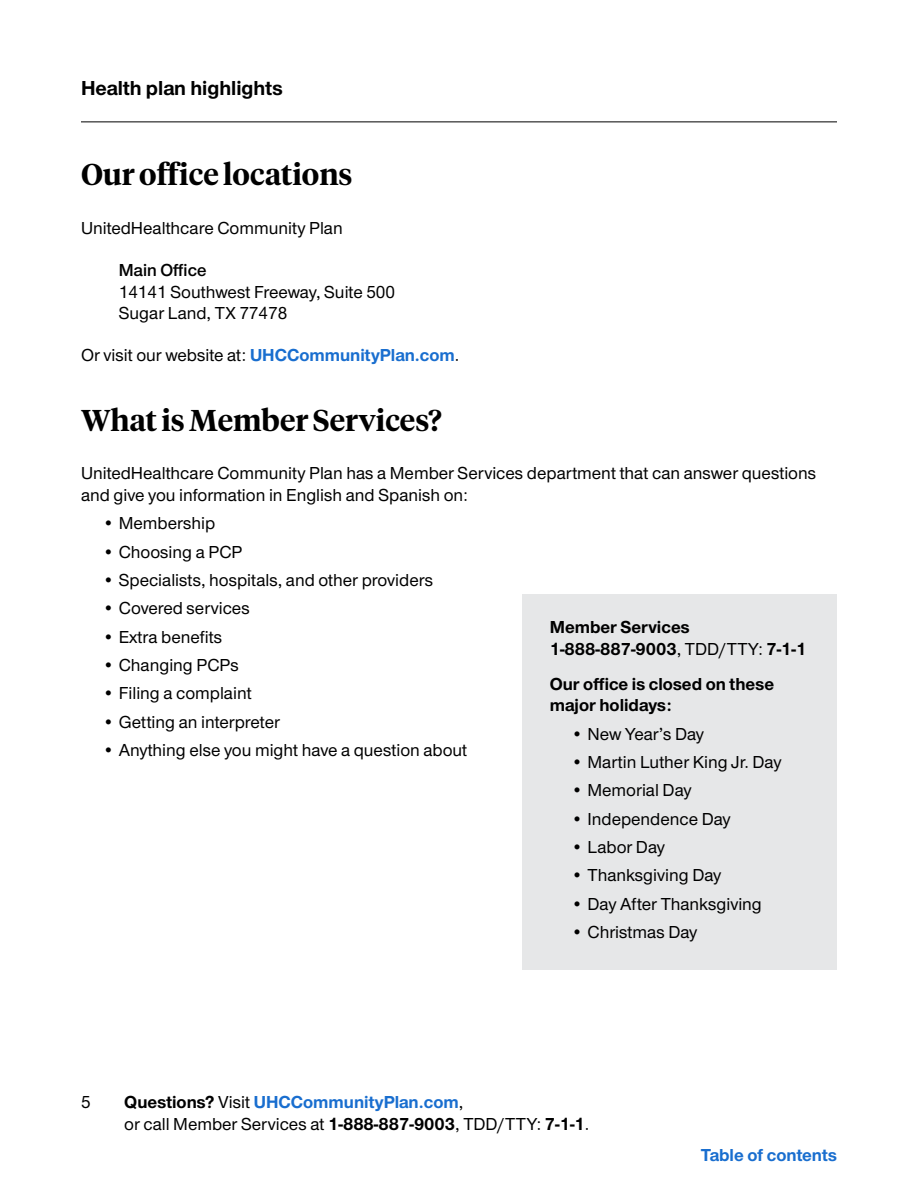
<style>
.page{position:relative;width:918px;height:1188px;background:#fff}
.page>*{position:absolute;margin:0;border:0;box-sizing:border-box;transform-origin:0 0}
.Head_2___20pt{font:600 30px "UHC Serif Headline";color:#000}
.t1{font:700 21px "UHC Sans";color:#000}
.Body_BEFORE_bullet{font:500 18px/21.6px "UHC Sans";color:#000}
.Head_4___12pt{font:700 18px/21.6px "UHC Sans";color:#000}
.Body___NO_bullets{font:500 18px/21.6px "UHC Sans";color:#000}
.Body_AFTER_bullet{font:500 18px "UHC Sans";color:#000}
.Body{font:500 18px "UHC Sans";color:#000}
.t2{font:700 18px "UHC Sans";color:#196ecf}
.s1{font-weight:600}
.s2{font-weight:700;color:#196ecf}
.s3{font-weight:500}
.s4{font-weight:700}
</style>
<div class="page">
<hr style="left:81px;top:122px;width:756px;height:1px;background:#000">
<div style="left:523px;top:594px;width:314px;height:376px;background:#e6e7e8"></div>
<p class="t1" style="left:81px;top:74px;width:203px">Health plan highlights</p>
<p class="Head_2___20pt" style="left:81px;top:154px;width:273px">Our office locations</p>
<p class="Body" style="left:81px;top:216px;width:263px">UnitedHealthcare Community Plan</p>
<p class="Body___NO_bullets" style="left:119px;top:258px;width:278px"><span class="s1">Main Office<br></span>14141 Southwest Freeway, Suite 500<br>Sugar Land, TX 77478</p>
<p class="Body_AFTER_bullet" style="left:81px;top:343px;width:380px">Or visit our website at: <span class="s2">UHCCommunityPlan.com</span>.</p>
<p class="Head_2___20pt" style="left:81px;top:399px;width:362px">What is Member Services?</p>
<p class="Body_BEFORE_bullet" style="left:81px;top:462px;width:737px">UnitedHealthcare Community Plan has a Member Services department that can answer questions and give you information in English and Spanish on:</p>
<p class="Body_BEFORE_bullet" style="left:103px;top:512px;width:114px">• Membership</p>
<p class="Body_BEFORE_bullet" style="left:103px;top:540px;width:141px">• Choosing a PCP</p>
<p class="Body_BEFORE_bullet" style="left:103px;top:568px;width:332px">• Specialists, hospitals, and other providers</p>
<p class="Body_BEFORE_bullet" style="left:103px;top:597px;width:149px">• Covered services</p>
<p class="Body_BEFORE_bullet" style="left:103px;top:625px;width:121px">• Extra benefits</p>
<p class="Body_BEFORE_bullet" style="left:103px;top:653px;width:138px">• Changing PCPs</p>
<p class="Body_BEFORE_bullet" style="left:103px;top:682px;width:151px">• Filing a complaint</p>
<p class="Body_BEFORE_bullet" style="left:103px;top:710px;width:179px">• Getting an interpreter</p>
<p class="Body_BEFORE_bullet" style="left:103px;top:739px;width:366px">• Anything else you might have a question about</p>
<p class="Head_4___12pt" style="left:550px;top:616px;width:258px">Member Services<br>1-888-887-9003<span class="s3">, TDD/TTY:</span> 7-1-1</p>
<p class="Head_4___12pt" style="left:550px;top:672px;width:226px">Our office is closed on these major holidays:</p>
<p class="Body_BEFORE_bullet" style="left:571px;top:722px;width:134px">• New Year’s Day</p>
<p class="Body_BEFORE_bullet" style="left:571px;top:750px;width:212px">• Martin Luther King Jr. Day</p>
<p class="Body_BEFORE_bullet" style="left:571px;top:779px;width:122px">• Memorial Day</p>
<p class="Body_BEFORE_bullet" style="left:571px;top:807px;width:161px">• Independence Day</p>
<p class="Body_BEFORE_bullet" style="left:571px;top:836px;width:95px">• Labor Day</p>
<p class="Body_BEFORE_bullet" style="left:571px;top:864px;width:152px">• Thanksgiving Day</p>
<p class="Body_BEFORE_bullet" style="left:571px;top:892px;width:192px">• Day After Thanksgiving</p>
<p class="Body_BEFORE_bullet" style="left:571px;top:921px;width:128px">• Christmas Day</p>
<p class="Body_BEFORE_bullet" style="left:81px;top:1091px;width:11px">5</p>
<p class="Body_BEFORE_bullet" style="left:124px;top:1091px;width:467px"><span class="s4">Questions?</span> Visit <span class="s2">UHCCommunityPlan.com</span>,<br>or call Member Services at <span class="s4">1-888-887-9003</span>, TDD/TTY: <span class="s4">7-1-1</span>.</p>
<p class="t2" style="left:701px;top:1143px;width:138px">Table of contents</p>
</div>
